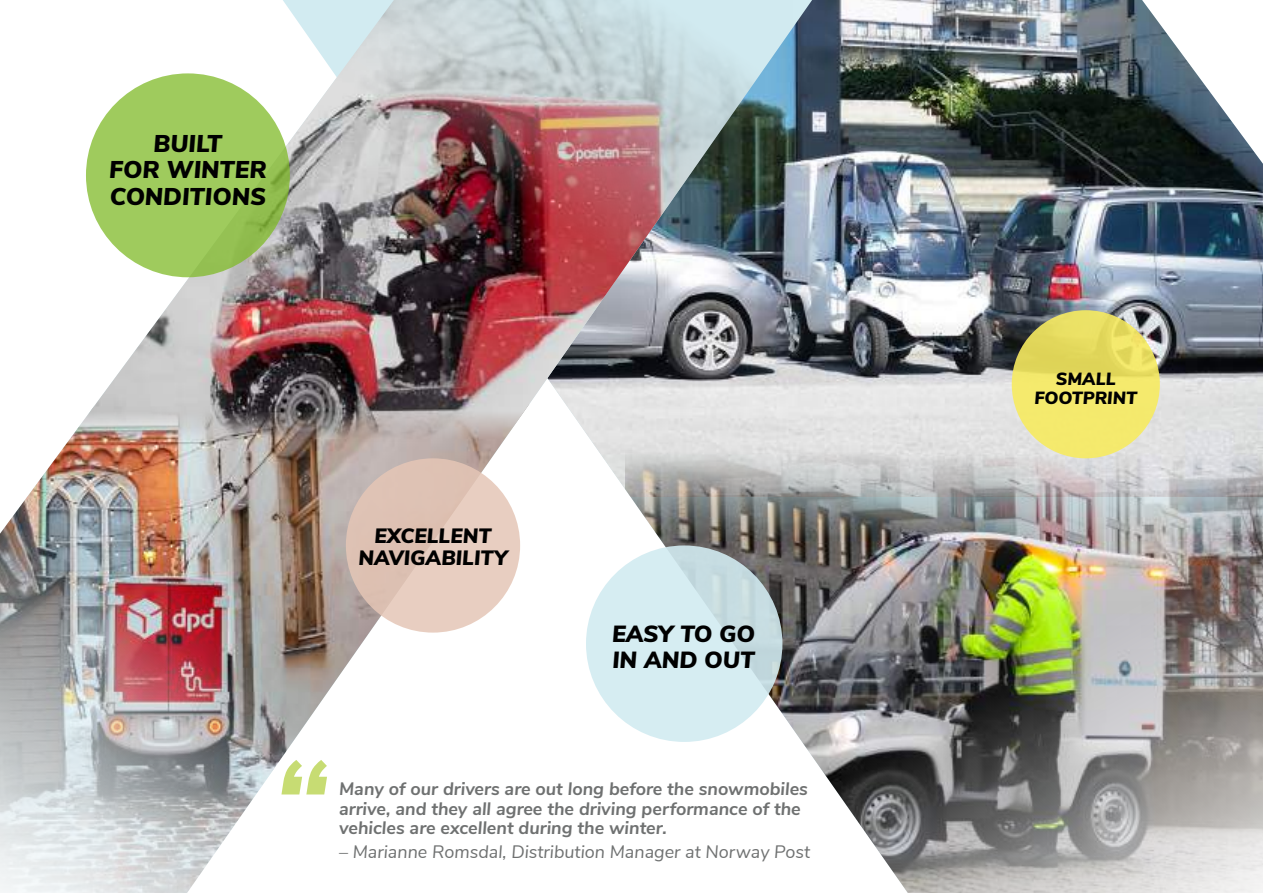
<style>
.page{position:relative;width:1263px;height:893px;background:#fff}
.page>*{position:absolute;margin:0;border:0;box-sizing:border-box;transform-origin:0 0}
.t1{font:italic 900 24.15px/26.2px "Nunito Sans";color:#000;text-align:center}
.t2{font:italic 900 23.4px/25.2px "Nunito Sans";color:#000}
.t3{font:italic 900 20.7px/22.4px "Nunito Sans";color:#000;text-align:center}
.t4{font:italic 700 18px/19.5px "Nunito Sans";color:#6f7171}
.t5{font:italic 18px "Nunito Sans";color:#6f7171}
.t6{font:italic 900 17.55px/19px "Nunito Sans";color:#000;text-align:center}
</style>
<div class="page">
<img style="left:821px;top:0;width:442px;height:445px">
<img style="left:821px;top:445px;width:442px;height:448px">
<svg style="left:641px;top:0;width:180px;height:769px"></svg>
<img style="left:0;top:441px;width:641px;height:452px">
<img style="left:68px;top:0;width:725px;height:441px">
<svg style="left:281px;top:760px;width:46px;height:34px"></svg>
<div style="left:86px;top:73px;width:204px;height:204px;background:linear-gradient(to right,#a3cf61,#96c254);border-radius:50%"></div>
<div style="left:346px;top:458px;width:174px;height:175px;background:linear-gradient(to right,#dcbfb1,#ead0c3);border-radius:50%"></div>
<div style="left:586px;top:545px;width:196px;height:197px;background:linear-gradient(to right,#dbf2f7,#c8dee2);border-radius:50%"></div>
<svg style="left:1012px;top:310px;width:148px;height:148px;background:#ede367"></svg>
<h1 class="t1" style="left:109px;top:129px;width:159px">BUILT<br>FOR WINTER<br>CONDITIONS</h1>
<p class="t3" style="left:358px;top:523px;width:151px">EXCELLENT<br>NAVIGABILITY</p>
<p class="t2" style="left:612px;top:620px;width:145px">EASY TO GO<br>IN AND OUT</p>
<p class="t4" style="left:339px;top:778px;width:470px">Many of our drivers are out long before the snowmobiles arrive, and they all agree the driving performance of the vehicles are excellent during the winter.</p>
<p class="t5" style="left:339px;top:839px;width:473px">– Marianne Romsdal, Distribution Manager at Norway Post</p>
<p class="t6" style="left:1034px;top:368px;width:104px">SMALL<br>FOOTPRINT</p>
</div>
